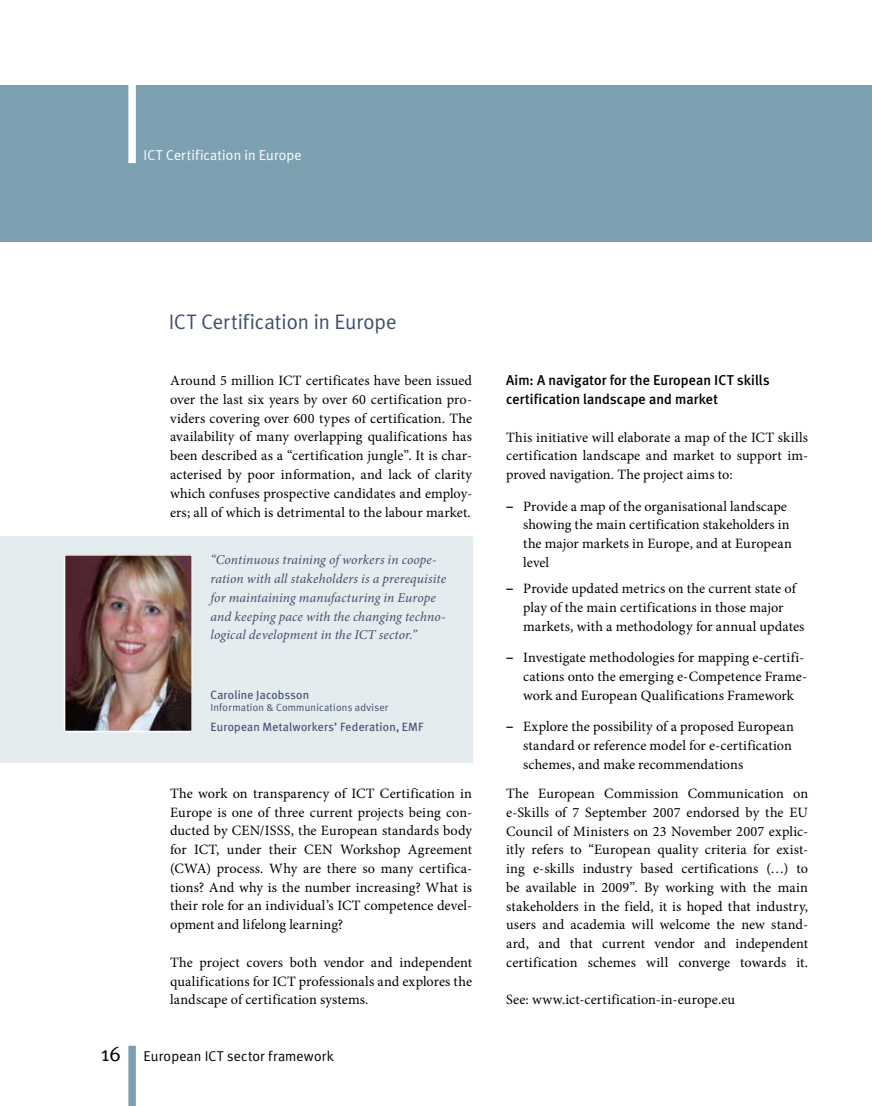
<style>
.page{position:relative;width:872px;height:1106px;background:#fff}
.page>*{position:absolute;margin:0;border:0;box-sizing:border-box;transform-origin:0 0}
.t1{font:21px "Meta Plus Normal";letter-spacing:-.005em;color:#3f506c}
.t2{font:14.25px/18.8px "Minion Pro";letter-spacing:.005em;color:#000;text-align:justify}
.t3{font:500 14.25px/18.8px "Meta Plus";letter-spacing:.005em;color:#000}
.t4{font:14.25px "Meta Plus Normal";letter-spacing:.01em;color:#000}
.t5{font:14.25px "Meta Plus Normal";letter-spacing:.005em;color:#fff}
.t6{font:italic 13.5px/18.8px "Minion Pro";letter-spacing:.01em;color:#3f506c}
.t7{font:12px "Meta Plus";letter-spacing:.01em;color:#3f506c}
.t8{font:10.5px "Meta Plus Normal";letter-spacing:.02em;color:#3f506c}
.s1{font-size:21px}
.s2{font-family:"Page Sans"}
</style>
<div class="page">
<div style="left:0;top:85px;width:872px;height:156px;background:#7da0b1"></div>
<div style="left:128px;top:1045px;width:8px;height:61px;background:#7da0b1"></div>
<div style="left:128px;top:77px;width:8px;height:86px;background:#fff"></div>
<div style="left:0;top:536px;width:472px;height:226px;background:#e4ecf0"></div>
<img style="left:67px;top:557px;width:123px;height:172px">
<div style="left:64px;top:554px;width:129px;height:178px;border:2px solid #fff"></div>
<p class="t5" style="left:143px;top:147px;width:160px">ICT Certification in Europe</p>
<h1 class="t1" style="left:169px;top:309px;width:229px">ICT Certification in Europe</h1>
<p class="t2" style="left:170px;top:371px;width:303px">Around 5 million ICT certificates have been issued over the last six years by over 60 certification pro&shy;viders covering over 600 types of certification. The availability of many overlapping qualifications has been described as a “certification jungle”. It is char&shy;acterised by poor information, and lack of clarity which confuses prospective candidates and employ&shy;ers; all of which is detrimental to the labour market.</p>
<p class="t6" style="left:210px;top:550px;width:237px">“Continuous training of workers in coope&shy;ration with all stakeholders is a prerequisite for maintaining manufacturing in Europe and keeping pace with the changing techno&shy;logical development in the ICT sector.”</p>
<p class="t7" style="left:210px;top:687px;width:100px">Caroline Jacobsson</p>
<p class="t8" style="left:210px;top:701px;width:179px">Information &amp; Communications adviser</p>
<p class="t7" style="left:210px;top:720px;width:215px">European Metalworkers’ Federation, EMF</p>
<p class="t2" style="left:170px;top:784px;width:303px">The work on transparency of ICT Certification in Europe is one of three current projects being con&shy;ducted by CEN/ISSS, the European standards body for ICT, under their CEN Workshop Agreement (CWA) process. Why are there so many certifica&shy;tions? And why is the number increasing? What is their role for an individual’s ICT competence devel&shy;opment and lifelong learning?</p>
<p class="t2" style="left:170px;top:952px;width:303px">The project covers both vendor and independent qualifications for ICT professionals and explores the landscape of certification systems.</p>
<p class="t4" style="left:101px;top:1047px;width:234px"><span class="s1">16</span> European ICT sector framework</p>
<p class="t3" style="left:506px;top:371px;width:265px">Aim: A navigator for the European ICT skills certification landscape and market</p>
<p class="t2" style="left:506px;top:427px;width:303px">This initiative will elaborate a map of the ICT skills certification landscape and market to support im&shy;proved navigation. The project aims to:</p>
<p class="t2" style="left:523px;top:497px;width:270px;text-align:left;text-indent:-17px"><span class="s2">–</span> Provide a map of the organisational landscape showing the main certification stakeholders in the major markets in Europe, and at European level</p>
<p class="t2" style="left:523px;top:579px;width:283px;text-align:left;text-indent:-17px"><span class="s2">–</span> Provide updated metrics on the current state of play of the main certifications in those major markets, with a methodology for annual updates</p>
<p class="t2" style="left:523px;top:648px;width:285px;text-align:left;text-indent:-17px"><span class="s2">–</span> Investigate methodologies for mapping e-certifi&shy;cations onto the emerging e-Competence Frame&shy;work and European Qualifications Framework</p>
<p class="t2" style="left:523px;top:717px;width:272px;text-align:left;text-indent:-17px"><span class="s2">–</span> Explore the possibility of a proposed European standard or reference model for e-certification schemes, and make recommendations</p>
<p class="t2" style="left:506px;top:784px;width:303px">The European Commission Communication on e-Skills of 7 September 2007 endorsed by the EU Council of Ministers on 23 November 2007 explic&shy;itly refers to “European quality criteria for exist&shy;ing e-skills industry based certifications (…) to be available in 2009”. By working with the main stakeholders in the field, it is hoped that industry, users and academia will welcome the new stand&shy;ard, and that current vendor and independent certification schemes will converge towards it.</p>
<p class="t2" style="left:506px;top:990px;width:230px">See: www.ict-certification-in-europe.eu</p>
</div>
